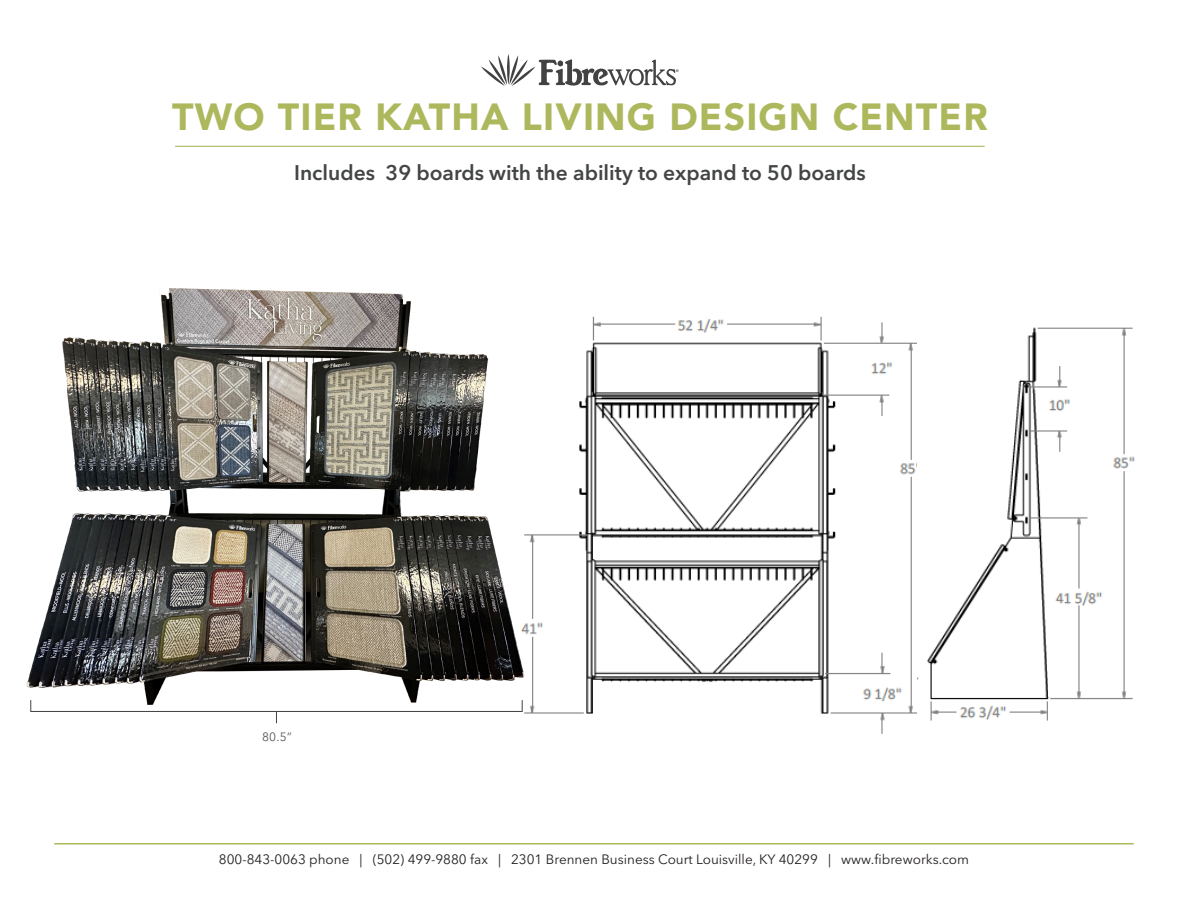
<style>
.page{position:relative;width:1188px;height:918px;background:#fff}
.page>*{position:absolute;margin:0;border:0;box-sizing:border-box;transform-origin:0 0}
.Heading{font:900 37.5px "Avenir LT Std";letter-spacing:.03em;color:#adb85d}
.t1{font:600 21px "Avenir Next LT Pro";color:#434444}
.Bottom_Details{font:13.5px "Avenir Next LT Pro";color:#231f20}
.Bottom_Details-2{font:12px "Avenir Next LT Pro";color:#57585a}
</style>
<div class="page">
<hr style="left:55px;top:843px;width:1078px;height:1px;background:#aeb95e">
<hr style="left:175px;top:146px;width:809px;height:1px;background:#adb85d">
<svg style="left:481px;top:54px;width:198px;height:32px"></svg>
<img style="left:524px;top:316px;width:393px;height:418px">
<img style="left:917px;top:327px;width:218px;height:394px">
<img style="left:26px;top:288px;width:512px;height:424px">
<div style="left:686px;top:688px;width:56px;height:14px;background:#fff"></div>
<svg style="left:30px;top:699px;width:493px;height:24px"></svg>
<p class="Heading" style="left:172px;top:94px;width:817px">TWO TIER KATHA LIVING DESIGN CENTER</p>
<p class="t1" style="left:294px;top:160px;width:573px">Includes 39 boards with the ability to expand to 50 boards</p>
<p class="Bottom_Details-2" style="left:262px;top:730px;width:31px">80.5”</p>
<p class="Bottom_Details" style="left:219px;top:851px;width:752px">800-843-0063 phone | (502) 499-9880 fax | 2301 Brennen Business Court Louisville, KY 40299 | www.fibreworks.com</p>
</div>
